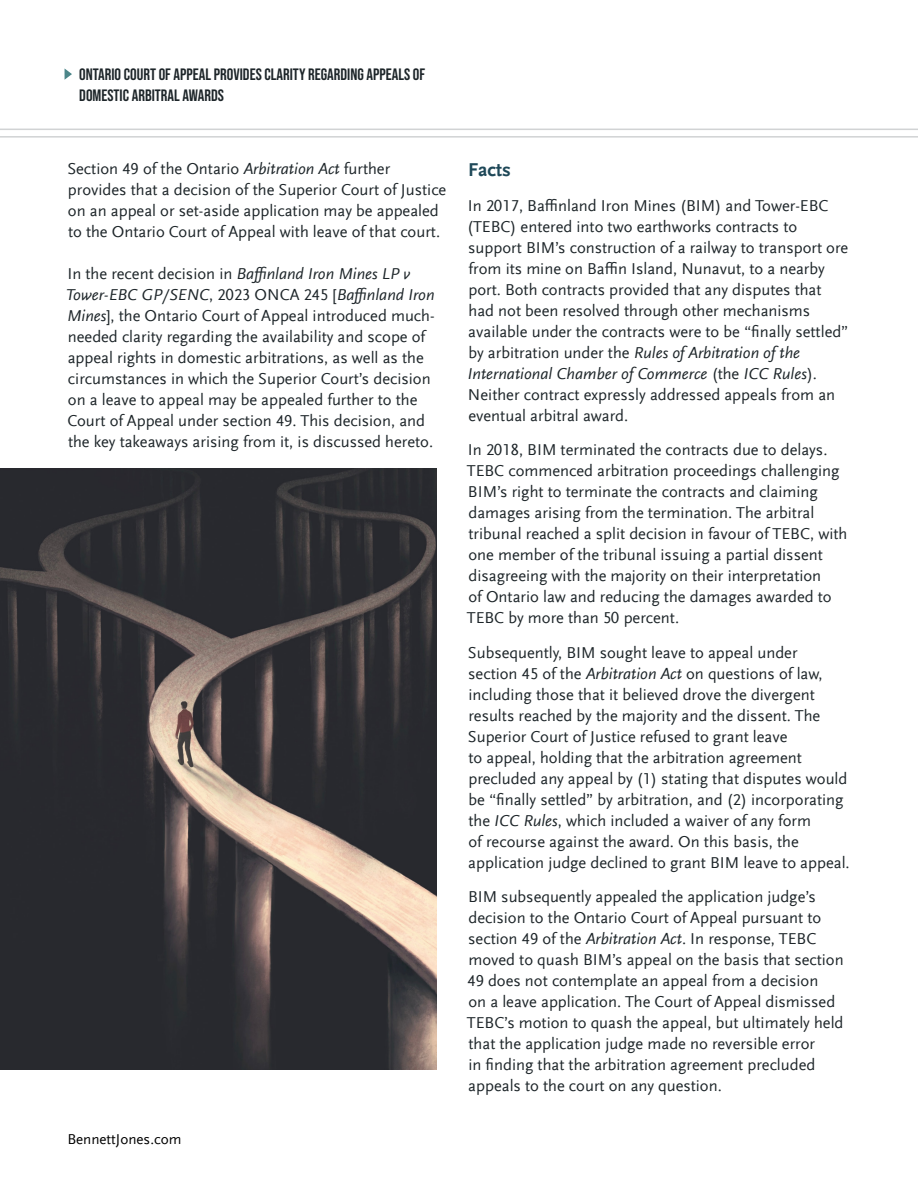
<style>
.page{position:relative;width:918px;height:1188px;background:#fff}
.page>*{position:absolute;margin:0;border:0;box-sizing:border-box;transform-origin:0 0}
.t1{font:700 19.5px "Scala Sans Offc";color:#1e4858}
.t2{font:16.5px/21px "Scala Sans Offc";color:#1d2529}
.t3{font:16.5px/21px "Bebas Neue";color:#1d2529}
.t4{font:15px "Scala Sans Offc";color:#000}
.s1{font-style:italic}
</style>
<div class="page">
<svg style="left:65px;top:69px;width:7px;height:11px"></svg>
<hr style="left:0;top:136px;width:918px;height:2px;background:#d1d3d4">
<hr style="left:0;top:129px;width:918px;height:1px;background:#d1d3d4">
<img style="left:0;top:469px;width:436px;height:600px">
<p class="t3" style="left:79px;top:64px;width:347px">ONTARIO COURT OF APPEAL PROVIDES CLARITY REGARDING APPEALS OF<br>DOMESTIC ARBITRAL AWARDS</p>
<p class="t2" style="left:67px;top:159px;width:380px">Section 49 of the Ontario <span class="s1">Arbitration Act</span> further provides that a decision of the Superior Court of Justice on an appeal or set-aside application may be appealed to the Ontario Court of Appeal with leave of that court.</p>
<p class="t2" style="left:66px;top:264px;width:370px">In the recent decision in <span class="s1">Baffinland Iron Mines LP v Tower-EBC GP/SENC</span>, 2023 ONCA 245 [<span class="s1">Baffinland Iron Mines</span>], the Ontario Court of Appeal introduced much&shy;needed clarity regarding the availability and scope of appeal rights in domestic arbitrations, as well as the circumstances in which the Superior Court’s decision on a leave to appeal may be appealed further to the Court of Appeal under section 49. This decision, and the key takeaways arising from it, is discussed hereto.</p>
<p class="t4" style="left:67px;top:1131px;width:116px">BennettJones.com</p>
<p class="t1" style="left:468px;top:159px;width:44px">Facts</p>
<p class="t2" style="left:467px;top:195px;width:383px">In 2017, Baffinland Iron Mines (BIM) and Tower-EBC (TEBC) entered into two earthworks contracts to support BIM’s construction of a railway to transport ore from its mine on Baffin Island, Nunavut, to a nearby port. Both contracts provided that any disputes that had not been resolved through other mechanisms available under the contracts were to be “finally settled” by arbitration under the <span class="s1">Rules of Arbitration of the International Chamber of Commerce</span> (the <span class="s1">ICC Rules</span>).<br>Neither contract expressly addressed appeals from an eventual arbitral award.</p>
<p class="t2" style="left:467px;top:440px;width:382px">In 2018, BIM terminated the contracts due to delays.<br>TEBC commenced arbitration proceedings challenging BIM’s right to terminate the contracts and claiming damages arising from the termination. The arbitral tribunal reached a split decision in favour of TEBC, with one member of the tribunal issuing a partial dissent disagreeing with the majority on their interpretation<br>of Ontario law and reducing the damages awarded to TEBC by more than 50 percent.</p>
<p class="t2" style="left:468px;top:642px;width:383px">Subsequently, BIM sought leave to appeal under section 45 of the <span class="s1">Arbitration Act</span> on questions of law, including those that it believed drove the divergent results reached by the majority and the dissent. The Superior Court of Justice refused to grant leave<br>to appeal, holding that the arbitration agreement precluded any appeal by (1) stating that disputes would be “finally settled” by arbitration, and (2) incorporating the <span class="s1">ICC Rules</span>, which included a waiver of any form<br>of recourse against the award. On this basis, the application judge declined to grant BIM leave to appeal.</p>
<p class="t2" style="left:467px;top:887px;width:378px">BIM subsequently appealed the application judge’s decision to the Ontario Court of Appeal pursuant to section 49 of the <span class="s1">Arbitration Act</span>. In response, TEBC moved to quash BIM’s appeal on the basis that section 49 does not contemplate an appeal from a decision<br>on a leave application. The Court of Appeal dismissed TEBC’s motion to quash the appeal, but ultimately held that the application judge made no reversible error<br>in finding that the arbitration agreement precluded appeals to the court on any question.</p>
</div>
